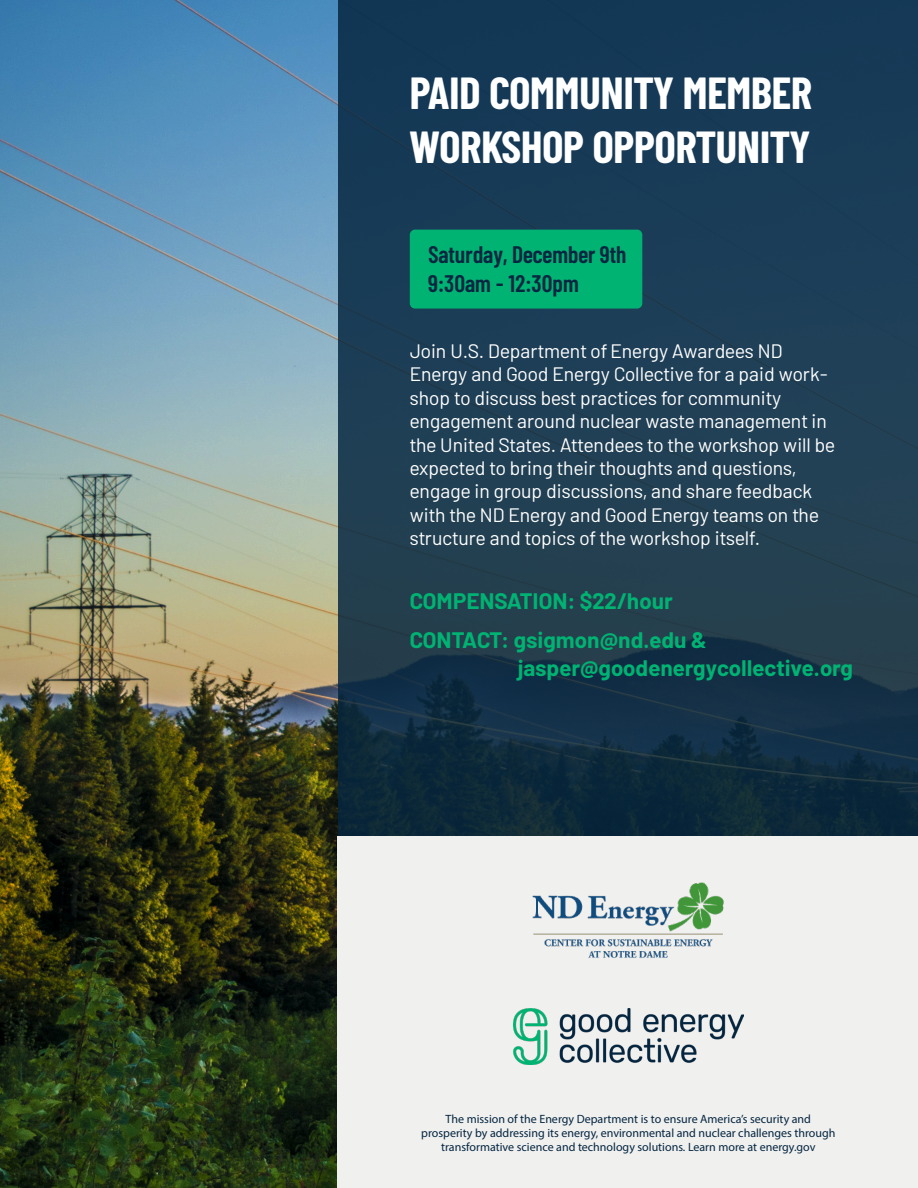
<style>
.page{position:relative;width:918px;height:1188px;background:#fff}
.page>*{position:absolute;margin:0;border:0;box-sizing:border-box;transform-origin:0 0}
.t1{font:700 45px/54px "Barlow Condensed";color:#fff}
.t2{font:600 24px/28.8px "Barlow Condensed";color:#052640}
.t3{font:700 22.5px/28.5px "Barlow";color:#00b373}
.t4{font:19.5px/23.4px "Barlow";color:#fff}
.t5{font:12px/14.4px "Myriad Pro";color:#052640;text-align:center}
</style>
<div class="page">
<img style="left:0;top:0;width:339px;height:1188px">
<svg style="left:339px;top:0;width:579px;height:836px;background:#19394f"></svg>
<div style="left:410px;top:230px;width:232px;height:79px;background:#00b373;border-radius:5px"></div>
<div style="left:337px;top:836px;width:581px;height:352px;background:#f0f0ef"></div>
<img style="left:533px;top:882px;width:191px;height:76px">
<img style="left:514px;top:1009px;width:229px;height:55px">
<h1 class="t1" style="left:410px;top:63px;width:404px">PAID COMMUNITY MEMBER<br>WORKSHOP OPPORTUNITY</h1>
<p class="t2" style="left:429px;top:238px;width:199px">Saturday, December 9th<br>9:30am - 12:30pm</p>
<p class="t4" style="left:410px;top:338px;width:427px">Join U.S. Department of Energy Awardees ND Energy and Good Energy Collective for a paid work&shy;shop to discuss best practices for community engagement around nuclear waste management in the United States. Attendees to the workshop will be expected to bring their thoughts and questions, engage in group discussions, and share feedback with the ND Energy and Good Energy teams on the structure and topics of the workshop itself.</p>
<p class="t3" style="left:410px;top:585px;width:264px">COMPENSATION: $22/hour</p>
<p class="t3" style="left:518px;top:623px;width:337px;text-indent:-108px">CONTACT: gsigmon@nd.edu &amp; jasper@goodenergycollective.org</p>
<p class="t5" style="left:421px;top:1111px;width:416px">The mission of the Energy Department is to ensure America’s security and prosperity by addressing its energy, environmental and nuclear challenges through transformative science and technology solutions. Learn more at energy.gov</p>
</div>
